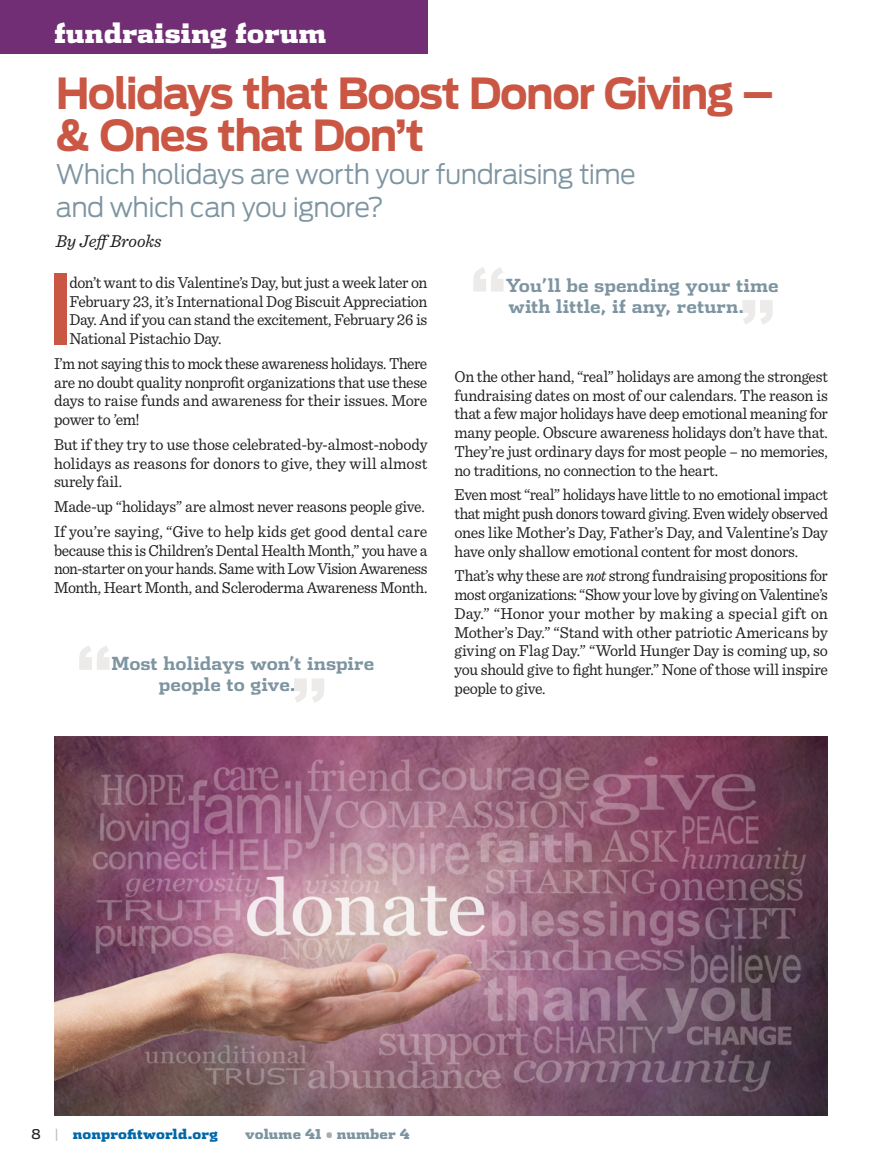
<style>
.page{position:relative;width:882px;height:1170px;background:#fff}
.page>*{position:absolute;margin:0;border:0;box-sizing:border-box;transform-origin:0 0}
.Feature_copy_1st{font:700 96.3px "Antenna Extra Cond";color:#ca5744;scale:.95 1}
.Pull_Quote{font:700 72px "Antenna";color:#ecebe9}
.Reg_Feature_Head{font:700 42.6px/42px "Antenna";letter-spacing:-.04em;color:#ca5744}
.Reg_Feature_Subhead{font:300 27px/33px "Antenna";letter-spacing:-.025em;color:#7d94a1}
.Eyebrow_Head{font:900 27px "Dispatch";color:#fff}
.Pull_Quote-2{font:700 18px/21px "Dispatch";color:#7d94a1}
.Reg_Feature_Credit{font:italic 18px "Sentinel";color:#231f20}
.Feature_Copy{font:16.5px/18.8px "Sentinel";letter-spacing:-.02em;color:#231f20;text-align:justify;scale:.94 1}
.Feature_Copy-2{font:16.5px/18.8px "Sentinel";letter-spacing:-.02em;color:#231f20;text-align:justify;scale:.95 1}
.Feature_Copy-3{font:16.5px/18.8px "Sentinel";letter-spacing:-.02em;color:#231f20;text-align:justify}
.Feature_copy_1st-2{font:16.5px/18.8px "Sentinel";letter-spacing:-.02em;color:#231f20;text-align:justify;scale:.95 1}
.Feature_Copy-4{font:16.5px/18.8px "Sentinel";letter-spacing:-.02em;color:#231f20;text-align:justify;scale:.96 1}
.t1{font:900 13.5px "Dispatch";letter-spacing:.01em;color:#0067aa}
.t2{font:900 13.5px "Dispatch";letter-spacing:.015em;color:#7d94a1}
.s1{font-style:italic}
.s2{font-weight:400;color:#231f20}
.s3{font-weight:400;color:#bcbdc0}
.s4{color:#b5a9a5}
</style>
<div class="page">
<div style="left:0;top:0;width:428px;height:54px;background:#712e74"></div>
<img style="left:54px;top:736px;width:774px;height:380px">
<p class="Eyebrow_Head" style="left:54px;top:13px;width:274px">fundraising forum</p>
<p class="Reg_Feature_Head" style="left:56px;top:73px;width:719px">Holidays that Boost Donor Giving – &amp; Ones that Don’t</p>
<p class="Reg_Feature_Subhead" style="left:56px;top:158px;width:582px">Which holidays are worth your fundraising time and which can you ignore?</p>
<p class="Reg_Feature_Credit" style="left:56px;top:227px;width:107px">By Jeff Brooks</p>
<p class="Feature_copy_1st" style="left:49px;top:252px;width:25px">I</p>
<p class="Feature_copy_1st-2" style="left:69px;top:272px;width:378px">don’t want to dis Valentine’s Day, but just a week later on February 23, it’s International Dog Biscuit Appreciation Day. And if you can stand the excitement, February 26 is National Pistachio Day.</p>
<p class="Feature_Copy" style="left:54px;top:353px;width:399px">I’m not saying this to mock these awareness holidays. There are no doubt quality nonprofit organizations that use these days to raise funds and awareness for their issues. More power to ’em!</p>
<p class="Feature_Copy-4" style="left:54px;top:434px;width:391px">But if they try to use those celebrated-by-almost-nobody holidays as reasons for donors to give, they will almost surely fail.</p>
<p class="Feature_Copy-2" style="left:54px;top:496px;width:392px">Made-up “holidays” are almost never reasons people give.</p>
<p class="Feature_Copy-3" style="left:54px;top:521px;width:375px">If you’re saying, “Give to help kids get good dental care because this is Children’s Dental Health Month,” you have a non-starter on your hands. Same with Low Vision Awareness Month, Heart Month, and Scleroderma Awareness Month.</p>
<p class="Pull_Quote" style="left:75px;top:630px;width:40px">“</p>
<p class="Pull_Quote-2" style="left:159px;top:652px;width:217px;text-indent:-47px">Most holidays won’t inspire people to give.</p>
<p class="Pull_Quote" style="left:290px;top:663px;width:40px">”</p>
<p class="Pull_Quote" style="left:469px;top:251px;width:40px">“</p>
<p class="Pull_Quote-2" style="left:506px;top:273px;width:275px">You’ll be spending your time with little, if any, return.</p>
<p class="Pull_Quote" style="left:739px;top:284px;width:40px">”</p>
<p class="Feature_Copy-2" style="left:454px;top:366px;width:395px">On the other hand, “real” holidays are among the strongest fundraising dates on most of our calendars. The reason is that a few major holidays have deep emotional meaning for many people. Obscure awareness holidays don’t have that.<br>They’re just ordinary days for most people – no memories, no traditions, no connection to the heart.</p>
<p class="Feature_Copy" style="left:454px;top:484px;width:399px">Even most “real” holidays have little to no emotional impact that might push donors toward giving. Even widely observed ones like Mother’s Day, Father’s Day, and Valentine’s Day have only shallow emotional content for most donors.</p>
<p class="Feature_Copy" style="left:454px;top:565px;width:399px">That’s why these are <span class="s1">not</span> strong fundraising propositions for most organizations: “Show your love by giving on Valentine’s Day.” “Honor your mother by making a special gift on Mother’s Day.” “Stand with other patriotic Americans by giving on Flag Day.” “World Hunger Day is coming up, so you should give to fight hunger.” None of those will inspire people to give.</p>
<p class="t1" style="left:32px;top:1124px;width:188px"><span class="s2">8</span> <span class="s3">|</span> nonprofitworld.org</p>
<p class="t2" style="left:245px;top:1124px;width:166px">volume 41 <span class="s4">•</span> number 4</p>
</div>
